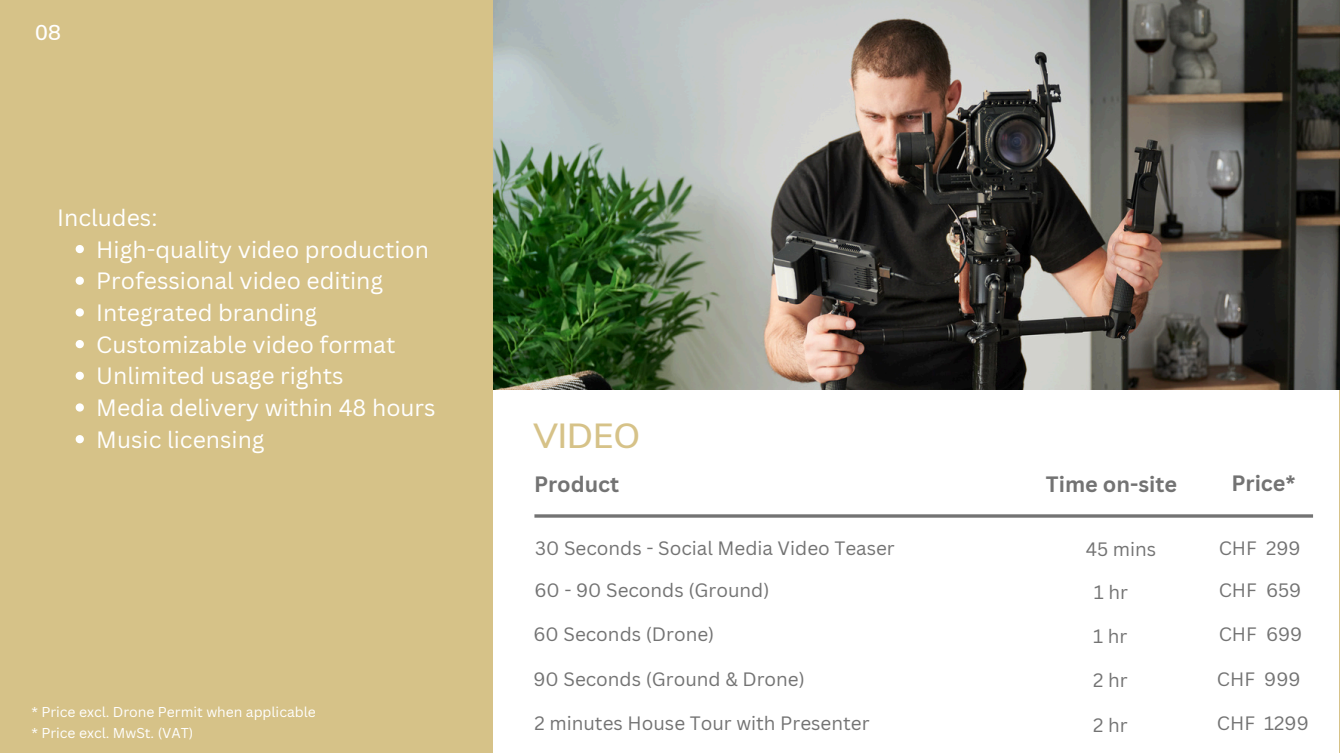
<style>
.page{position:relative;width:1340px;height:753px;background:#d6c288}
.page>*{position:absolute;margin:0;border:0;box-sizing:border-box;transform-origin:0 0}
.t1{font:600 34.88px "Nunito Sans";color:#d6c288}
.t2{font:22.95px "Canva Sans";color:#fff}
.t3{font:700 21.6px "Canva Sans";color:#737373}
.t4{font:600 21.38px "Nunito Sans";color:#fff}
.t5{font:18.9px "Canva Sans";color:#737373}
.t6{font:13.95px "Canva Sans";color:#fff}
</style>
<div class="page">
<div style="left:494px;top:327px;width:845px;height:426px;background:#fff"></div>
<svg style="left:76px;top:245px;width:8px;height:8px"></svg>
<svg style="left:76px;top:276px;width:8px;height:9px"></svg>
<svg style="left:76px;top:308px;width:8px;height:8px"></svg>
<svg style="left:76px;top:340px;width:8px;height:8px"></svg>
<svg style="left:76px;top:371px;width:8px;height:9px"></svg>
<svg style="left:76px;top:403px;width:8px;height:8px"></svg>
<svg style="left:76px;top:435px;width:8px;height:8px"></svg>
<img style="left:494px;top:0;width:846px;height:389px">
<hr style="left:534px;top:514px;width:779px;height:3px;background:#737373">
<p class="t4" style="left:35px;top:19px;width:27px">08</p>
<p class="t2" style="left:57px;top:201px;width:102px">Includes:</p>
<h3 class="t2" style="left:96px;top:233px;width:334px">High-quality video production</h3>
<p class="t2" style="left:96px;top:265px;width:288px">Professional video editing</p>
<p class="t2" style="left:96px;top:296px;width:222px">Integrated branding</p>
<p class="t2" style="left:96px;top:328px;width:301px">Customizable video format</p>
<p class="t2" style="left:96px;top:360px;width:249px">Unlimited usage rights</p>
<p class="t2" style="left:96px;top:391px;width:341px">Media delivery within 48 hours</p>
<p class="t2" style="left:96px;top:423px;width:170px">Music licensing</p>
<h5 class="t6" style="left:31px;top:702px;width:286px">* Price excl. Drone Permit when applicable</h5>
<h5 class="t6" style="left:31px;top:723px;width:164px">* Price excl. MwSt. (VAT)</h5>
<p class="t1" style="left:533px;top:413px;width:108px">VIDEO</p>
<p class="t3" style="left:534px;top:468px;width:87px">Product</p>
<h1 class="t3" style="left:1046px;top:468px;width:133px">Time on-site</h1>
<h2 class="t3" style="left:1231px;top:468px;width:66px">Price*</h2>
<h5 class="t5" style="left:535px;top:534px;width:361px">30 Seconds - Social Media Video Teaser</h5>
<h4 class="t5" style="left:1086px;top:536px;width:72px">45 mins</h4>
<h5 class="t5" style="left:1219px;top:534px;width:83px">CHF 299</h5>
<h4 class="t5" style="left:534px;top:576px;width:237px">60 - 90 Seconds (Ground)</h4>
<h5 class="t5" style="left:1094px;top:578px;width:36px">1 hr</h5>
<p class="t5" style="left:1219px;top:576px;width:84px">CHF 659</p>
<p class="t5" style="left:533px;top:621px;width:182px">60 Seconds (Drone)</p>
<h5 class="t5" style="left:1093px;top:623px;width:36px">1 hr</h5>
<h5 class="t5" style="left:1219px;top:621px;width:85px">CHF 699</h5>
<h2 class="t5" style="left:533px;top:665px;width:273px">90 Seconds (Ground &amp; Drone)</h2>
<h5 class="t5" style="left:1093px;top:667px;width:36px">2 hr</h5>
<h5 class="t5" style="left:1217px;top:665px;width:85px">CHF 999</h5>
<h2 class="t5" style="left:534px;top:709px;width:337px">2 minutes House Tour with Presenter</h2>
<h4 class="t5" style="left:1093px;top:711px;width:36px">2 hr</h4>
<p class="t5" style="left:1217px;top:710px;width:93px">CHF 1299</p>
</div>
